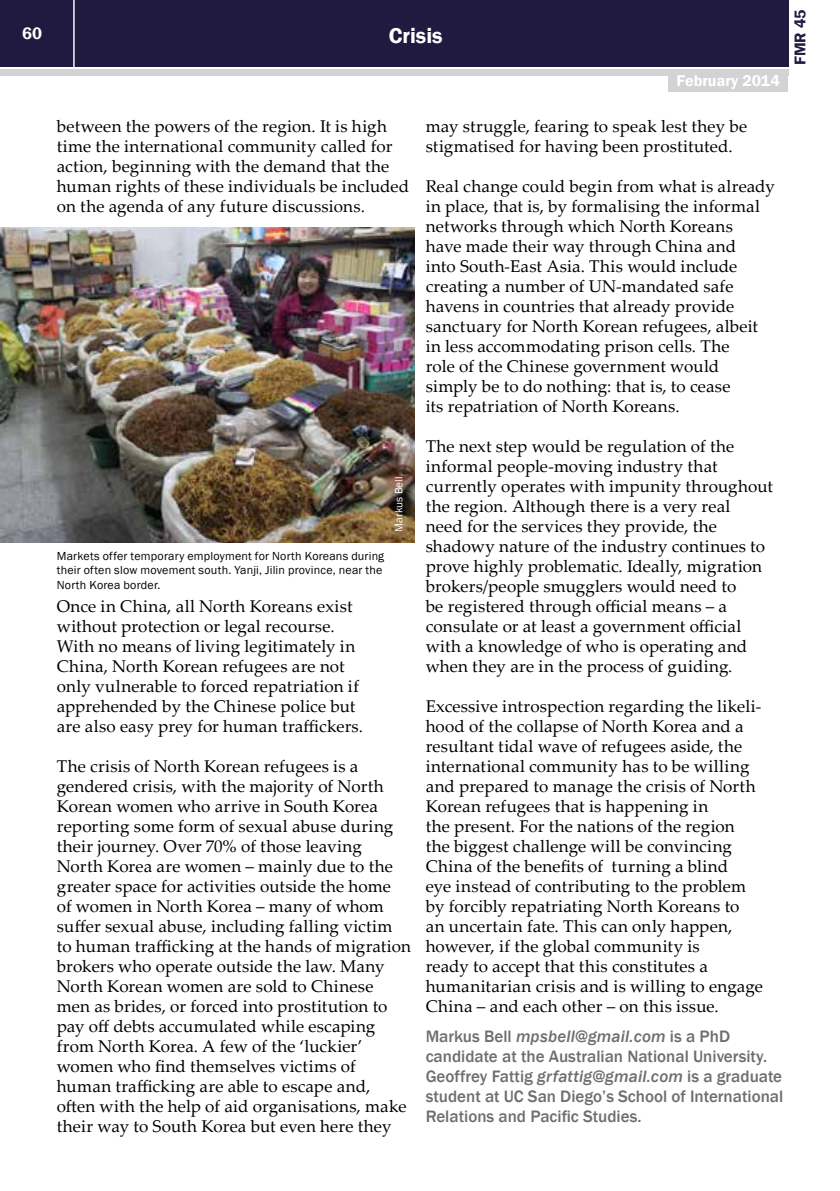
<style>
.page{position:relative;width:840px;height:1191px;background:#fff}
.page>*{position:absolute;margin:0;border:0;box-sizing:border-box;transform-origin:0 0}
.t1{font:600 22px "Franklin Gothic";color:#fff}
.t2{font:17px/20px "Palatino Linotype";letter-spacing:.01em;color:#000}
.t3{font:500 17px/20px "Franklin Gothic";color:#6d6e71}
.t4{font:600 17px "Franklin Gothic";color:#fff}
.t5{font:600 16px "Franklin Gothic";color:#fff}
.t6{font:600 16px "Franklin Gothic";color:#211a40}
.t7{font:12px/14.4px "Franklin Gothic";letter-spacing:.015em;color:#000}
.t8{font:11px "Franklin Gothic";color:#fff}
.s1{font-style:italic}
</style>
<div class="page">
<div style="left:0;top:0;width:787px;height:66px;background:#211a40"></div>
<div style="left:0;top:69px;width:787px;height:6px;background:#d1d3d4"></div>
<hr style="left:73px;top:0;width:2px;height:67px;background:#fff">
<div style="left:668px;top:74px;width:119px;height:18px;background:#d1d3d4"></div>
<img style="left:0;top:228px;width:414px;height:314px">
<p class="t4" style="left:22px;top:23px;width:21px">60</p>
<p class="t1" style="left:388px;top:22px;width:55px">Crisis</p>
<p class="t5" style="left:676px;top:71px;width:105px">February 2014</p>
<p class="t2" style="left:57px;top:116px;width:353px">between the powers of the region. It is high time the international community called for action, beginning with the demand that the human rights of these individuals be included on the agenda of any future discussions.</p>
<p class="t7" style="left:57px;top:549px;width:329px">Markets offer temporary employment for North Koreans during their often slow movement south. Yanji, Jilin province, near the<br>North Korea border.</p>
<p class="t8" style="left:392px;top:532px;width:56px;rotate:-90deg">Markus Bell</p>
<p class="t2" style="left:57px;top:596px;width:307px">Once in China, all North Koreans exist without protection or legal recourse.<br>With no means of living legitimately in China, North Korean refugees are not only vulnerable to forced repatriation if apprehended by the Chinese police but are also easy prey for human traffickers.</p>
<p class="t2" style="left:57px;top:755px;width:355px">The crisis of North Korean refugees is a gendered crisis, with the majority of North Korean women who arrive in South Korea reporting some form of sexual abuse during their journey. Over 70% of those leaving North Korea are women – mainly due to the greater space for activities outside the home<br>of women in North Korea – many of whom suffer sexual abuse, including falling victim to human trafficking at the hands of migration brokers who operate outside the law. Many North Korean women are sold to Chinese<br>men as brides, or forced into prostitution to pay off debts accumulated while escaping from North Korea. A few of the ‘luckier’ women who find themselves victims of human trafficking are able to escape and, often with the help of aid organisations, make their way to South Korea but even here they</p>
<p class="t2" style="left:425px;top:115px;width:323px">may struggle, fearing to speak lest they be stigmatised for having been prostituted.</p>
<p class="t2" style="left:425px;top:175px;width:350px">Real change could begin from what is already in place, that is, by formalising the informal networks through which North Koreans<br>have made their way through China and<br>into South-East Asia. This would include creating a number of UN-mandated safe havens in countries that already provide sanctuary for North Korean refugees, albeit in less accommodating prison cells. The<br>role of the Chinese government would simply be to do nothing: that is, to cease<br>its repatriation of North Koreans.</p>
<p class="t2" style="left:425px;top:435px;width:348px">The next step would be regulation of the informal people-moving industry that currently operates with impunity throughout the region. Although there is a very real<br>need for the services they provide, the shadowy nature of the industry continues to prove highly problematic. Ideally, migration brokers/people smugglers would need to<br>be registered through official means – a consulate or at least a government official with a knowledge of who is operating and when they are in the process of guiding.</p>
<p class="t2" style="left:425px;top:695px;width:338px">Excessive introspection regarding the likeli&shy;hood of the collapse of North Korea and a resultant tidal wave of refugees aside, the international community has to be willing and prepared to manage the crisis of North Korean refugees that is happening in<br>the present. For the nations of the region the biggest challenge will be convincing China of the benefits of turning a blind<br>eye instead of contributing to the problem by forcibly repatriating North Koreans to<br>an uncertain fate. This can only happen, however, if the global community is<br>ready to accept that this constitutes a humanitarian crisis and is willing to engage China – and each other – on this issue.</p>
<p class="t3" style="left:425px;top:1026px;width:359px">Markus Bell <span class="s1">mpsbell@gmail.com</span> is a PhD candidate at the Australian National University.<br>Geoffrey Fattig <span class="s1">grfattig@gmail.com</span> is a graduate student at UC San Diego’s School of International Relations and Pacific Studies.</p>
<p class="t6" style="left:789px;top:65px;width:57px;rotate:-90deg">FMR 45</p>
</div>
